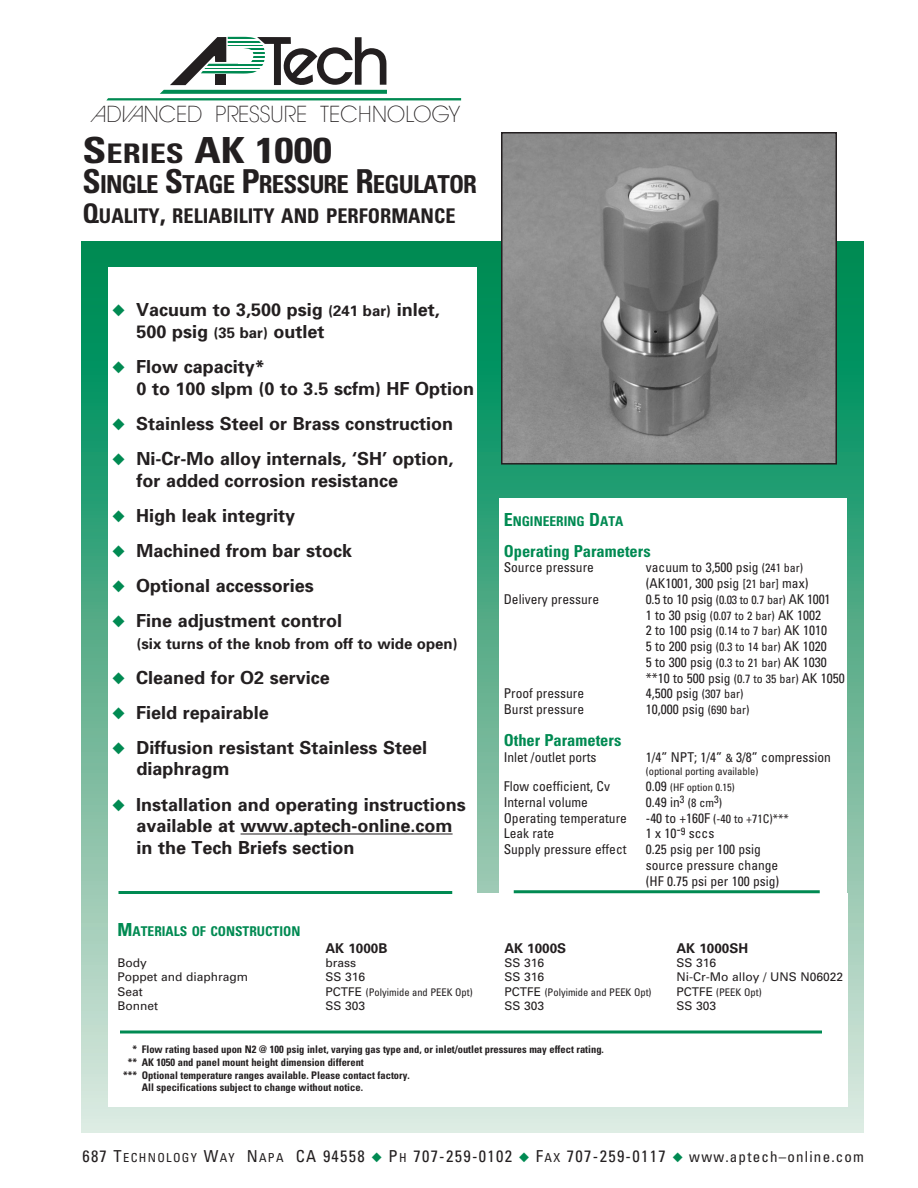
<style>
.page{position:relative;width:918px;height:1188px;background:#fff}
.page>*{position:absolute;margin:0;border:0;box-sizing:border-box;transform-origin:0 0}
.t1{font:700 condensed 36px "Univers";color:#231f20;scale:1.2 1}
.t2{font:700 condensed 24.75px "Univers";letter-spacing:-.035em;color:#231f20}
.t3{font:200 22.8px "Avant Garde IT Cby BT";color:#231f20}
.t4{font:700 condensed 20.25px "Univers";color:#231f20}
.t5{font:700 18px/21.6px "Univers";color:#231f20}
.t6{font:condensed 16.5px "Univers";letter-spacing:.08em;color:#231f20}
.t7{font:700 condensed 16.5px "Univers";color:#008a52}
.t8{font:700 15px "Univers";color:#231f20}
.t9{font:condensed 13.5px/15.8px "Univers";color:#231f20}
.t10{font:700 condensed 13.5px "Univers";color:#008a52}
.t11{font:700 13.5px "Univers";color:#231f20}
.t12{font:12px "Univers";color:#231f20}
.t13{font:condensed 12px "Univers";color:#231f20}
.t14{font:700 condensed 10.5px "Univers";color:#231f20}
.t15{font:condensed 10.5px "Univers";color:#231f20}
.s1{font-style:italic}
.s2{font-size:27px}
.s3{font-size:33px}
.s4{color:#008a52}
.s5{font-size:15px}
.s6{font-size:18px}
.s7{font-size:12px}
.s8{font-size:11.25px}
.s9{font-size:13.5px}
.s10{font-stretch:normal;font-size:12px}
.s11{color:#fff}
.s12{font-size:12.3px}
</style>
<div class="page">
<div style="left:81px;top:242px;width:783px;height:890px;background:linear-gradient(to bottom,#00844c,#e3e8e0)"></div>
<div style="left:108px;top:267px;width:369px;height:644px;background:#fff"></div>
<hr style="left:241px;top:834px;width:212px;height:1px;background:#231f20">
<img style="left:504px;top:135px;width:330px;height:327px">
<div style="left:501px;top:132px;width:336px;height:333px;border:2px solid #231f20"></div>
<div style="left:500px;top:498px;width:347px;height:425px;background:#fff"></div>
<div style="left:108px;top:893px;width:739px;height:214px;background:#fff"></div>
<svg style="left:106px;top:37px;width:356px;height:64px"></svg>
<hr style="left:239px;top:62px;width:33px;height:2px;background:#fff">
<hr style="left:118px;top:891px;width:334px;height:3px;background:#008a52">
<hr style="left:514px;top:890px;width:306px;height:3px;background:#008a52">
<svg style="left:120px;top:1030px;width:702px;height:4px;background:#3fa77d"></svg>
<p class="t3" style="left:91px;top:100px;width:370px"><span class="s1">A</span>D <span class="s1">VA</span>NCED PRESSURE TECHNOLOGY</p>
<p class="t1" style="left:82px;top:128px;width:210px">S<span class="s2">ERIES</span> AK 1000</p>
<p class="t2" style="left:82px;top:169px;width:396px"><span class="s3">S</span>INGLE <span class="s3">S</span>TAGE <span class="s3">P</span>RESSURE <span class="s3">R</span>EGULATOR</p>
<p class="t4" style="left:82px;top:204px;width:375px"><span class="s2">Q</span>UALITY<span class="s2">,</span> RELIABILITY AND PERFORMANCE</p>
<p class="t5" style="left:112px;top:299px;width:329px"><span class="s4">◆</span> Vacuum to 3,500 psig <span class="s5">(241 bar)</span> inlet,</p>
<p class="t5" style="left:136px;top:321px;width:190px">500 psig <span class="s5">(35 bar)</span> outlet</p>
<p class="t5" style="left:112px;top:356px;width:154px"><span class="s4">◆</span> Flow capacity*</p>
<p class="t5" style="left:136px;top:378px;width:339px">0 to 100 slpm (0 to 3.5 scfm) HF Option</p>
<p class="t5" style="left:112px;top:413px;width:343px"><span class="s4">◆</span> Stainless Steel or Brass construction</p>
<p class="t5" style="left:136px;top:448px;width:319px;text-indent:-24px"><span class="s4">◆</span> Ni-Cr-Mo alloy internals, ‘SH’ option, for added corrosion resistance</p>
<p class="t5" style="left:112px;top:505px;width:185px"><span class="s4">◆</span> High leak integrity</p>
<p class="t5" style="left:112px;top:540px;width:241px"><span class="s4">◆</span> Machined from bar stock</p>
<p class="t5" style="left:112px;top:575px;width:203px"><span class="s4">◆</span> Optional accessories</p>
<p class="t5" style="left:112px;top:610px;width:232px"><span class="s4">◆</span> Fine adjustment control</p>
<p class="t8" style="left:136px;top:634px;width:323px">(six turns of the knob from off to wide open)</p>
<p class="t5" style="left:112px;top:667px;width:219px"><span class="s4">◆</span> Cleaned for O2 service</p>
<p class="t5" style="left:112px;top:702px;width:158px"><span class="s4">◆</span> Field repairable</p>
<p class="t5" style="left:136px;top:737px;width:292px;text-indent:-24px"><span class="s4">◆</span> Diffusion resistant Stainless Steel diaphragm</p>
<p class="t5" style="left:136px;top:793px;width:331px;text-indent:-24px"><span class="s4">◆</span> Installation and operating instructions available at www.aptech-online.com in the Tech Briefs section</p>
<p class="t10" style="left:118px;top:923px;width:184px"><span class="s6">M</span>ATERIALS OF CONSTRUCTION</p>
<p class="t10" style="left:504px;top:513px;width:121px"><span class="s6">E</span>NGINEERING <span class="s6">D</span>ATA</p>
<p class="t7" style="left:504px;top:541px;width:149px">Operating Parameters</p>
<p class="t9" style="left:504px;top:560px;width:92px">Source pressure</p>
<p class="t9" style="left:646px;top:560px;width:164px">vacuum to 3,500 psig <span class="s7">(241 bar) </span>(AK1001, 300 psig <span class="s7">[21 bar]</span> max)</p>
<p class="t9" style="left:504px;top:591px;width:97px">Delivery pressure</p>
<p class="t9" style="left:646px;top:591px;width:186px">0.5 to 10 psig <span class="s7">(0.03 to 0.7 bar)</span> AK 1001</p>
<p class="t9" style="left:646px;top:607px;width:183px">1 to 30 psig <span class="s7">(0.07 to 2 bar)</span> AK 1002<br>2 to 100 psig <span class="s7">(0.14 to 7 bar)</span> AK 1010</p>
<p class="t9" style="left:646px;top:638px;width:182px">5 to 200 psig <span class="s7">(0.3 to 14 bar)</span> AK 1020</p>
<p class="t9" style="left:646px;top:654px;width:182px">5 to 300 psig <span class="s7">(0.3 to 21 bar)</span> AK 1030</p>
<p class="t9" style="left:646px;top:670px;width:200px">**10 to 500 psig <span class="s7">(0.7 to 35 bar)</span> AK 1050</p>
<p class="t9" style="left:504px;top:686px;width:82px">Proof pressure</p>
<p class="t9" style="left:646px;top:686px;width:99px">4,500 psig <span class="s7">(307 bar)</span></p>
<p class="t9" style="left:504px;top:701px;width:82px">Burst pressure</p>
<p class="t9" style="left:646px;top:701px;width:105px">10,000 psig <span class="s7">(690 bar)</span></p>
<p class="t7" style="left:504px;top:730px;width:119px">Other Parameters</p>
<p class="t9" style="left:504px;top:749px;width:94px">Inlet /outlet ports</p>
<p class="t9" style="left:646px;top:749px;width:187px">1/4” NPT; 1/4” <span class="s8">&amp;</span> 3/8” compression</p>
<p class="t15" style="left:646px;top:765px;width:114px">(optional porting available)</p>
<p class="t9" style="left:504px;top:778px;width:108px">Flow coefficient, Cv</p>
<p class="t15" style="left:646px;top:781px;width:90px"><span class="s9">0.09</span> (HF option 0.15)</p>
<p class="t9" style="left:504px;top:794px;width:86px">Internal volume</p>
<p class="t9" style="left:646px;top:794px;width:78px">0.49 in<sup>3</sup> <span class="s7">(8 cm</span><sup>3</sup><span class="s7">)</span></p>
<p class="t9" style="left:504px;top:810px;width:125px">Operating temperature</p>
<p class="t13" style="left:646px;top:811px;width:145px"><span class="s9">-40 to +160F</span> (-40 to +71C)***</p>
<p class="t9" style="left:504px;top:825px;width:52px">Leak rate</p>
<p class="t9" style="left:646px;top:825px;width:70px">1 x 10-<sup>9</sup> sccs</p>
<p class="t9" style="left:504px;top:841px;width:124px">Supply pressure effect</p>
<p class="t9" style="left:646px;top:841px;width:117px">0.25 psig per 100 psig</p>
<p class="t9" style="left:646px;top:857px;width:134px">source pressure change</p>
<p class="t9" style="left:646px;top:873px;width:135px">(HF 0.75 psi per 100 psig)</p>
<p class="t11" style="left:326px;top:940px;width:63px">AK 1000B</p>
<p class="t11" style="left:504px;top:940px;width:63px">AK 1000S</p>
<p class="t11" style="left:676px;top:940px;width:73px">AK 1000SH</p>
<p class="t12" style="left:118px;top:956px;width:31px">Body</p>
<p class="t12" style="left:326px;top:956px;width:32px">brass</p>
<p class="t12" style="left:504px;top:956px;width:41px">SS 316</p>
<p class="t12" style="left:676px;top:956px;width:41px">SS 316</p>
<p class="t12" style="left:118px;top:970px;width:132px">Poppet and diaphragm</p>
<p class="t12" style="left:326px;top:970px;width:41px">SS 316</p>
<p class="t12" style="left:504px;top:970px;width:41px">SS 316</p>
<p class="t12" style="left:676px;top:970px;width:168px">Ni-Cr-Mo alloy / UNS N06022</p>
<p class="t12" style="left:118px;top:985px;width:27px">Seat</p>
<p class="t15" style="left:326px;top:985px;width:149px"><span class="s10">PCTFE</span> (Polyimide and PEEK Opt)</p>
<p class="t15" style="left:504px;top:985px;width:149px"><span class="s10">PCTFE</span> (Polyimide and PEEK Opt)</p>
<p class="t15" style="left:677px;top:985px;width:87px"><span class="s10">PCTFE</span> (PEEK Opt)</p>
<p class="t12" style="left:118px;top:999px;width:42px">Bonnet</p>
<p class="t12" style="left:326px;top:999px;width:41px">SS 303</p>
<p class="t12" style="left:504px;top:999px;width:41px">SS 303</p>
<p class="t12" style="left:676px;top:999px;width:41px">SS 303</p>
<p class="t14" style="left:123px;top:1043px;width:482px"><span class="s11">**</span>* Flow rating based upon N2 @ 100 psig inlet, varying gas type and, or inlet/outlet pressures may effect rating.</p>
<p class="t14" style="left:123px;top:1056px;width:242px"><span class="s11">*</span>** AK 1050 and panel mount height dimension different</p>
<p class="t14" style="left:123px;top:1068px;width:288px">*** Optional temperature ranges available. Please contact factory.</p>
<p class="t14" style="left:123px;top:1081px;width:241px"><span class="s11">***</span> All specifications subject to change without notice.</p>
<p class="t6" style="left:82px;top:1146px;width:783px">687 T<span class="s12">ECHNOLOGY</span> W<span class="s12">AY</span> N <span class="s12">APA</span> CA 94558 <span class="s4">◆</span> P <span class="s12">H</span> 707-259-0102 <span class="s4">◆</span> F<span class="s12">AX</span> 707-259-0117 <span class="s4">◆</span> <span class="s5">www.aptech–online.com</span></p>
</div>
